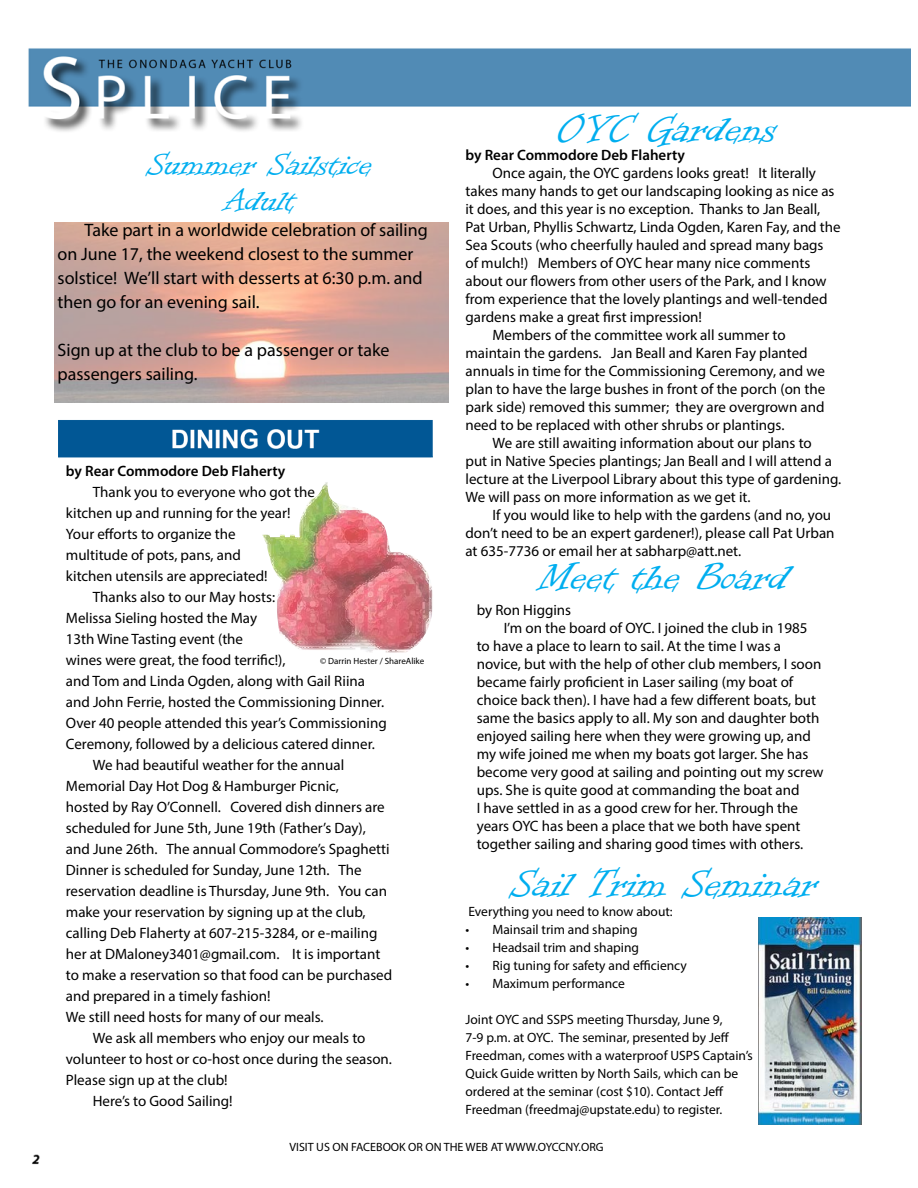
<style>
.page{position:relative;width:918px;height:1188px;background:#fff}
.page>*{position:absolute;margin:0;border:0;box-sizing:border-box;transform-origin:0 0}
.t1{font:45px "Informal Roman";color:#00aeef}
.t2{font:36px/36px "Informal Roman";color:#00aeef;text-align:center}
.t3{font:18px/24px "Myriad Pro";color:#000}
.t4{font:15px "Myriad Pro";color:#000}
.t5{font:600 15px "Myriad Pro";color:#000}
.t6{font:13.5px/18px "Myriad Pro";color:#000}
.t7{font:12px "Myriad Pro";color:#000}
.t8{font:9px "Myriad Pro";color:#000}
</style>
<div class="page">
<img style="left:28px;top:48px;width:883px;height:1117px">
<div style="left:477px;top:864px;width:374px;height:36px;background:#fff"></div>
<div style="left:477px;top:557px;width:374px;height:40px;background:#fff"></div>
<div style="left:58px;top:148px;width:403px;height:66px;background:#fff"></div>
<div style="left:480px;top:108px;width:374px;height:40px;background:#fff"></div>
<img style="left:56px;top:419px;width:378px;height:40px">
<img style="left:262px;top:482px;width:185px;height:171px">
<img style="left:759px;top:918px;width:103px;height:206px">
<img style="left:54px;top:223px;width:394px;height:179px">
<h2 class="t2" style="left:146px;top:147px;width:227px">Summer Sailstice<br>Adult</h2>
<p class="t3" style="left:58px;top:218px;width:372px;text-indent:27px">Take part in a worldwide celebration of sailing on June 17, the weekend closest to the summer solstice! We’ll start with desserts at 6:30 p.m. and then go for an evening sail.</p>
<p class="t3" style="left:58px;top:338px;width:334px">Sign up at the club to be a passenger or take passengers sailing.</p>
<p class="t5" style="left:66px;top:461px;width:221px">by Rear Commodore Deb Flaherty</p>
<p class="t4" style="left:93px;top:482px;width:224px">Thank you to everyone who got the</p>
<p class="t4" style="left:66px;top:503px;width:226px">kitchen up and running for the year!</p>
<p class="t4" style="left:66px;top:524px;width:171px">Your efforts to organize the</p>
<p class="t4" style="left:66px;top:545px;width:176px">multitude of pots, pans, and</p>
<p class="t4" style="left:66px;top:566px;width:203px">kitchen utensils are appreciated!</p>
<p class="t4" style="left:93px;top:587px;width:184px">Thanks also to our May hosts:</p>
<p class="t4" style="left:66px;top:608px;width:193px">Melissa Sieling hosted the May</p>
<p class="t4" style="left:66px;top:629px;width:179px">13th Wine Tasting event (the</p>
<p class="t4" style="left:66px;top:650px;width:221px">wines were great, the food terrific!),</p>
<p class="t4" style="left:66px;top:671px;width:301px">and Tom and Linda Ogden, along with Gail Riina</p>
<p class="t4" style="left:66px;top:692px;width:320px">and John Ferrie, hosted the Commissioning Dinner.</p>
<p class="t4" style="left:66px;top:713px;width:322px">Over 40 people attended this year’s Commissioning</p>
<p class="t4" style="left:66px;top:734px;width:311px">Ceremony, followed by a delicious catered dinner.</p>
<p class="t4" style="left:93px;top:755px;width:253px">We had beautiful weather for the annual</p>
<p class="t4" style="left:66px;top:776px;width:275px">Memorial Day Hot Dog &amp; Hamburger Picnic,</p>
<p class="t4" style="left:66px;top:797px;width:320px">hosted by Ray O’Connell. Covered dish dinners are</p>
<p class="t4" style="left:66px;top:818px;width:302px">scheduled for June 5th, June 19th (Father’s Day),</p>
<p class="t4" style="left:66px;top:839px;width:325px">and June 26th. The annual Commodore’s Spaghetti</p>
<p class="t4" style="left:66px;top:860px;width:297px">Dinner is scheduled for Sunday, June 12th. The</p>
<p class="t4" style="left:66px;top:881px;width:323px">reservation deadline is Thursday, June 9th. You can</p>
<p class="t4" style="left:66px;top:902px;width:301px">make your reservation by signing up at the club,</p>
<p class="t4" style="left:66px;top:923px;width:313px">calling Deb Flaherty at 607-215-3284, or e-mailing</p>
<p class="t4" style="left:66px;top:944px;width:316px">her at DMaloney3401@gmail.com. It is important</p>
<p class="t4" style="left:66px;top:965px;width:328px">to make a reservation so that food can be purchased</p>
<p class="t4" style="left:66px;top:986px;width:206px">and prepared in a timely fashion!</p>
<p class="t4" style="left:66px;top:1007px;width:259px">We still need hosts for many of our meals.</p>
<p class="t4" style="left:93px;top:1028px;width:274px">We ask all members who enjoy our meals to</p>
<p class="t4" style="left:66px;top:1049px;width:328px">volunteer to host or co-host once during the season.</p>
<p class="t4" style="left:66px;top:1070px;width:163px">Please sign up at the club!</p>
<p class="t4" style="left:93px;top:1091px;width:141px">Here’s to Good Sailing!</p>
<p class="t8" style="left:320px;top:656px;width:106px">© Darrin Hester / ShareAlike</p>
<h1 class="t1" style="left:557px;top:105px;width:222px">OYC Gardens</h1>
<p class="t5" style="left:465px;top:145px;width:221px">by Rear Commodore Deb Flaherty</p>
<p class="t4" style="left:492px;top:163px;width:325px">Once again, the OYC gardens looks great! It literally</p>
<p class="t4" style="left:465px;top:181px;width:371px">takes many hands to get our landscaping looking as nice as</p>
<p class="t4" style="left:465px;top:199px;width:356px">it does, and this year is no exception. Thanks to Jan Beall,</p>
<p class="t4" style="left:465px;top:217px;width:377px">Pat Urban, Phyllis Schwartz, Linda Ogden, Karen Fay, and the</p>
<p class="t4" style="left:465px;top:235px;width:360px">Sea Scouts (who cheerfully hauled and spread many bags</p>
<p class="t4" style="left:465px;top:253px;width:346px">of mulch!) Members of OYC hear many nice comments</p>
<p class="t4" style="left:465px;top:271px;width:363px">about our flowers from other users of the Park, and I know</p>
<p class="t4" style="left:465px;top:289px;width:364px">from experience that the lovely plantings and well-tended</p>
<p class="t4" style="left:465px;top:307px;width:238px">gardens make a great first impression!</p>
<p class="t4" style="left:492px;top:325px;width:295px">Members of the committee work all summer to</p>
<p class="t4" style="left:465px;top:343px;width:344px">maintain the gardens. Jan Beall and Karen Fay planted</p>
<p class="t4" style="left:465px;top:361px;width:361px">annuals in time for the Commissioning Ceremony, and we</p>
<p class="t4" style="left:465px;top:379px;width:361px">plan to have the large bushes in front of the porch (on the</p>
<p class="t4" style="left:465px;top:397px;width:361px">park side) removed this summer; they are overgrown and</p>
<p class="t4" style="left:465px;top:415px;width:321px">need to be replaced with other shrubs or plantings.</p>
<p class="t4" style="left:492px;top:433px;width:321px">We are still awaiting information about our plans to</p>
<p class="t4" style="left:465px;top:451px;width:368px">put in Native Species plantings; Jan Beall and I will attend a</p>
<p class="t4" style="left:465px;top:469px;width:377px">lecture at the Liverpool Library about this type of gardening.</p>
<p class="t4" style="left:465px;top:487px;width:287px">We will pass on more information as we get it.</p>
<p class="t4" style="left:492px;top:505px;width:340px">If you would like to help with the gardens (and no, you</p>
<p class="t4" style="left:465px;top:523px;width:371px">don’t need to be an expert gardener!), please call Pat Urban</p>
<p class="t4" style="left:465px;top:541px;width:277px">at 635-7736 or email her at sabharp@att.net.</p>
<h1 class="t1" style="left:539px;top:553px;width:251px">Meet the Board</h1>
<p class="t4" style="left:477px;top:600px;width:96px">by Ron Higgins</p>
<p class="t4" style="left:504px;top:618px;width:305px">I’m on the board of OYC. I joined the club in 1985</p>
<p class="t4" style="left:477px;top:636px;width:306px">to have a place to learn to sail. At the time I was a</p>
<p class="t4" style="left:477px;top:654px;width:346px">novice, but with the help of other club members, I soon</p>
<p class="t4" style="left:477px;top:672px;width:318px">became fairly proficient in Laser sailing (my boat of</p>
<p class="t4" style="left:477px;top:690px;width:341px">choice back then). I have had a few different boats, but</p>
<p class="t4" style="left:477px;top:708px;width:344px">same the basics apply to all. My son and daughter both</p>
<p class="t4" style="left:477px;top:726px;width:336px">enjoyed sailing here when they were growing up, and</p>
<p class="t4" style="left:477px;top:744px;width:333px">my wife joined me when my boats got larger. She has</p>
<p class="t4" style="left:477px;top:762px;width:348px">become very good at sailing and pointing out my screw</p>
<p class="t4" style="left:477px;top:780px;width:324px">ups. She is quite good at commanding the boat and</p>
<p class="t4" style="left:477px;top:798px;width:323px">I have settled in as a good crew for her. Through the</p>
<p class="t4" style="left:477px;top:816px;width:325px">years OYC has been a place that we both have spent</p>
<p class="t4" style="left:477px;top:834px;width:328px">together sailing and sharing good times with others.</p>
<h1 class="t1" style="left:510px;top:860px;width:309px">Sail Trim Seminar</h1>
<p class="t6" style="left:468px;top:902px;width:206px">Everything you need to know about:</p>
<p class="t6" style="left:465px;top:920px;width:174px">• Mainsail trim and shaping</p>
<p class="t6" style="left:465px;top:938px;width:175px">• Headsail trim and shaping</p>
<p class="t6" style="left:465px;top:956px;width:223px">• Rig tuning for safety and efficiency</p>
<p class="t6" style="left:465px;top:974px;width:161px">• Maximum performance</p>
<p class="t6" style="left:465px;top:1010px;width:289px">Joint OYC and SSPS meeting Thursday, June 9,<br>7-9 p.m. at OYC. The seminar, presented by Jeff Freedman, comes with a waterproof USPS Captain’s Quick Guide written by North Sails, which can be ordered at the seminar (cost $10). Contact Jeff Freedman (freedmaj@upstate.edu) to register.</p>
<p class="t7" style="left:289px;top:1140px;width:316px">VISIT US ON FACEBOOK OR ON THE WEB AT WWW.OYCCNY.ORG</p>
</div>
